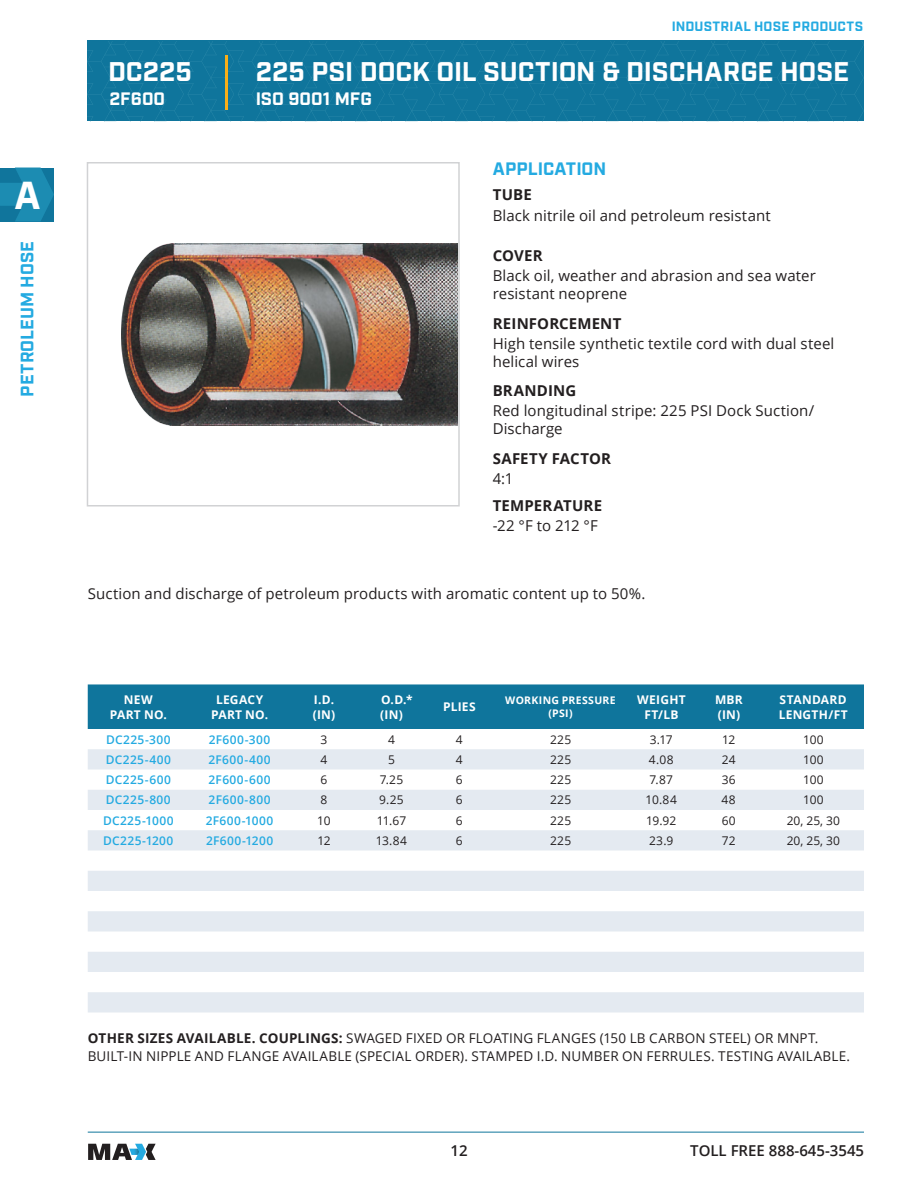
<style>
.page{position:relative;width:918px;height:1188px;background:#fff}
.page>*{position:absolute;margin:0;border:0;box-sizing:border-box;transform-origin:0 0}
.t1{font:700 39px "Industry";color:#fff}
.t2{font:700 27px "Industry";color:#fff}
.t3{font:700 18px "Industry";color:#24aae1}
.t4{font:700 18px "Industry";color:#fff}
.t5{font:15px/18px "Open Sans";letter-spacing:.005em;color:#231f20}
.t6{font:700 15px "Open Sans";letter-spacing:.01em;color:#231f20}
.General_Infos{font:600 15px "Open Sans";color:#231f20}
.t7{font:13.5px "Open Sans";letter-spacing:.015em;color:#231f20}
.t8{font:700 13.5px "Industry";letter-spacing:.015em;color:#24aae1}
.t9{font:12px "Open Sans";letter-spacing:.01em;color:#231f20}
.t10{font:600 12px "Open Sans";letter-spacing:.035em;color:#24aae1}
.t11{font:700 12px/14.4px "Open Sans";letter-spacing:.02em;color:#fff}
.t12{font:700 10.5px/12.6px "Open Sans";letter-spacing:.03em;color:#fff;text-align:center}
.s1{font-weight:700}
</style>
<div class="page">
<svg style="left:88px;top:41px;width:776px;height:81px;background:#13779d"></svg>
<svg style="left:88px;top:1144px;width:68px;height:16px"></svg>
<hr style="left:88px;top:1132px;width:776px;height:1px;background:#0f759c">
<div style="left:88px;top:684px;width:776px;height:45px;background:#0f759c"></div>
<hr style="left:226px;top:55px;width:2px;height:55px;background:#faaf18">
<svg style="left:88px;top:749px;width:776px;height:263px;fill:#e4eaf1"></svg>
<svg style="left:0;top:168px;width:54px;height:54px;background:#1884aa"></svg>
<div style="left:87px;top:162px;width:373px;height:345px;border:2px solid #d1d2d4"></div>
<img style="left:122px;top:243px;width:336px;height:183px">
<p class="t1" style="left:15px;top:172px;width:28px">A</p>
<p class="t3" style="left:17px;top:397px;width:157px;rotate:-90deg">PETROLEUM HOSE</p>
<p class="t8" style="left:672px;top:18px;width:193px">INDUSTRIAL HOSE PRODUCTS</p>
<p class="t2" style="left:108px;top:55px;width:86px">DC225</p>
<p class="t2" style="left:256px;top:55px;width:595px">225 PSI DOCK OIL SUCTION &amp; DISCHARGE HOSE</p>
<p class="t4" style="left:109px;top:88px;width:57px">2F600</p>
<p class="t4" style="left:256px;top:88px;width:118px">ISO 9001 MFG</p>
<p class="t3" style="left:493px;top:158px;width:115px">APPLICATION</p>
<p class="t6" style="left:493px;top:184px;width:41px">TUBE</p>
<p class="t5" style="left:493px;top:206px;width:279px">Black nitrile oil and petroleum resistant</p>
<p class="t6" style="left:493px;top:245px;width:51px">COVER</p>
<p class="t5" style="left:493px;top:267px;width:325px">Black oil, weather and abrasion and sea water resistant neoprene</p>
<p class="t6" style="left:493px;top:313px;width:130px">REINFORCEMENT</p>
<p class="t5" style="left:493px;top:334px;width:343px">High tensile synthetic textile cord with dual steel helical wires</p>
<p class="t6" style="left:493px;top:380px;width:85px">BRANDING</p>
<p class="t5" style="left:493px;top:402px;width:323px">Red longitudinal stripe: 225 PSI Dock Suction/<br>Discharge</p>
<p class="t6" style="left:493px;top:448px;width:120px">SAFETY FACTOR</p>
<p class="t5" style="left:493px;top:469px;width:22px">4:1</p>
<p class="t6" style="left:493px;top:495px;width:111px">TEMPERATURE</p>
<p class="t5" style="left:493px;top:516px;width:107px">-22 °F to 212 °F</p>
<p class="t5" style="left:88px;top:585px;width:559px">Suction and discharge of petroleum products with aromatic content up to 50%.</p>
<p class="t11" style="left:110px;top:692px;width:59px;text-align:center">NEW<br>PART NO.</p>
<p class="t11" style="left:211px;top:692px;width:59px;text-align:center">LEGACY<br>PART NO.</p>
<p class="t11" style="left:313px;top:692px;width:24px">I.D. (IN)</p>
<p class="t11" style="left:380px;top:692px;width:34px">O.D.* (IN)</p>
<p class="t11" style="left:443px;top:699px;width:34px">PLIES</p>
<p class="t12" style="left:505px;top:694px;width:112px">WORKING PRESSURE (PSI)</p>
<p class="t11" style="left:637px;top:692px;width:50px;text-align:center">WEIGHT<br>FT/LB</p>
<p class="t11" style="left:715px;top:692px;width:29px">MBR (IN)</p>
<p class="t11" style="left:779px;top:692px;width:71px">STANDARD<br>LENGTH/FT</p>
<p class="t10" style="left:106px;top:731px;width:66px">DC225-300</p>
<p class="t10" style="left:209px;top:731px;width:63px">2F600-300</p>
<p class="t9" style="left:321px;top:731px;width:8px">3</p>
<p class="t9" style="left:388px;top:731px;width:8px">4</p>
<p class="t9" style="left:456px;top:731px;width:8px">4</p>
<p class="t9" style="left:550px;top:731px;width:23px">225</p>
<p class="t9" style="left:650px;top:731px;width:24px">3.17</p>
<p class="t9" style="left:722px;top:731px;width:15px">12</p>
<p class="t9" style="left:803px;top:731px;width:22px">100</p>
<p class="t10" style="left:106px;top:751px;width:67px">DC225-400</p>
<p class="t10" style="left:208px;top:751px;width:64px">2F600-400</p>
<p class="t9" style="left:321px;top:751px;width:8px">4</p>
<p class="t9" style="left:388px;top:751px;width:8px">5</p>
<p class="t9" style="left:456px;top:751px;width:8px">4</p>
<p class="t9" style="left:550px;top:751px;width:23px">225</p>
<p class="t9" style="left:649px;top:751px;width:26px">4.08</p>
<p class="t9" style="left:722px;top:751px;width:15px">24</p>
<p class="t9" style="left:803px;top:751px;width:22px">100</p>
<p class="t10" style="left:106px;top:772px;width:67px">DC225-600</p>
<p class="t10" style="left:209px;top:772px;width:64px">2F600-600</p>
<p class="t9" style="left:321px;top:772px;width:8px">6</p>
<p class="t9" style="left:380px;top:772px;width:25px">7.25</p>
<p class="t9" style="left:456px;top:772px;width:8px">6</p>
<p class="t9" style="left:550px;top:772px;width:23px">225</p>
<p class="t9" style="left:650px;top:772px;width:25px">7.87</p>
<p class="t9" style="left:722px;top:772px;width:16px">36</p>
<p class="t9" style="left:803px;top:772px;width:22px">100</p>
<p class="t10" style="left:106px;top:792px;width:66px">DC225-800</p>
<p class="t10" style="left:209px;top:792px;width:63px">2F600-800</p>
<p class="t9" style="left:321px;top:792px;width:8px">8</p>
<p class="t9" style="left:379px;top:792px;width:26px">9.25</p>
<p class="t9" style="left:456px;top:792px;width:8px">6</p>
<p class="t9" style="left:550px;top:792px;width:23px">225</p>
<p class="t9" style="left:646px;top:792px;width:33px">10.84</p>
<p class="t9" style="left:722px;top:792px;width:16px">48</p>
<p class="t9" style="left:803px;top:792px;width:22px">100</p>
<p class="t10" style="left:103px;top:812px;width:72px">DC225-1000</p>
<p class="t10" style="left:206px;top:812px;width:69px">2F600-1000</p>
<p class="t9" style="left:317px;top:812px;width:15px">10</p>
<p class="t9" style="left:377px;top:812px;width:31px">11.67</p>
<p class="t9" style="left:456px;top:812px;width:8px">6</p>
<p class="t9" style="left:550px;top:812px;width:23px">225</p>
<p class="t9" style="left:646px;top:812px;width:32px">19.92</p>
<p class="t9" style="left:722px;top:812px;width:16px">60</p>
<p class="t9" style="left:787px;top:812px;width:55px">20, 25, 30</p>
<p class="t10" style="left:103px;top:832px;width:72px">DC225-1200</p>
<p class="t10" style="left:206px;top:832px;width:69px">2F600-1200</p>
<p class="t9" style="left:317px;top:832px;width:15px">12</p>
<p class="t9" style="left:376px;top:832px;width:33px">13.84</p>
<p class="t9" style="left:456px;top:832px;width:8px">6</p>
<p class="t9" style="left:550px;top:832px;width:23px">225</p>
<p class="t9" style="left:649px;top:832px;width:26px">23.9</p>
<p class="t9" style="left:722px;top:832px;width:16px">72</p>
<p class="t9" style="left:787px;top:832px;width:55px">20, 25, 30</p>
<p class="t7" style="left:88px;top:1029px;width:732px"><span class="s1">OTHER SIZES AVAILABLE. COUPLINGS:</span> SWAGED FIXED OR FLOATING FLANGES (150 LB CARBON STEEL) OR MNPT.</p>
<p class="t7" style="left:88px;top:1047px;width:764px">BUILT-IN NIPPLE AND FLANGE AVAILABLE (SPECIAL ORDER). STAMPED I.D. NUMBER ON FERRULES. TESTING AVAILABLE.</p>
<p class="General_Infos" style="left:450px;top:1140px;width:19px">12</p>
<p class="General_Infos" style="left:690px;top:1140px;width:175px">TOLL FREE 888-645-3545</p>
</div>
